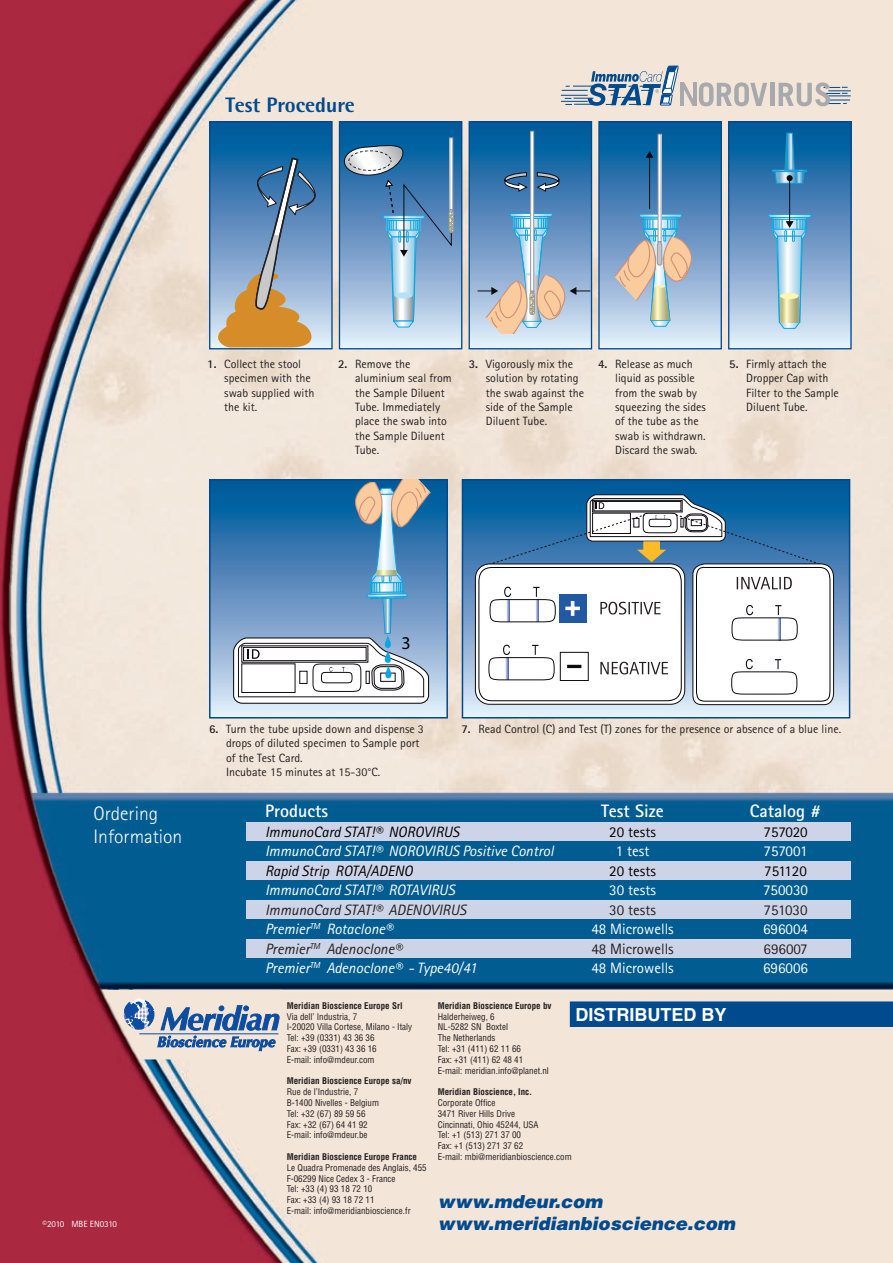
<style>
.page{position:relative;width:893px;height:1263px;background:#fff}
.page>*{position:absolute;margin:0;border:0;box-sizing:border-box;transform-origin:0 0}
.t1{font:800 21px "Rotis Semi Sans";color:#004a8d}
.t2{font:300 19.5px/23.4px "Rotis Sans Serif";color:#fff}
.t3{font:italic 900 18px/21.6px "Helvetica";color:#004a8d}
.t4{font:700 18px "Rotis Sans Serif";color:#fff}
.t5{font:700 18px "Helvetica";color:#fff}
.t6{font:18px "Myriad";color:#000}
.t7{font:italic 15px "Rotis Sans Serif";color:#fff}
.t8{font:15px "Rotis Sans Serif";color:#fff}
.t9{font:italic 15px "Rotis Sans Serif";color:#231f20}
.t10{font:italic 15px "Rotis Sans Serif";color:#000}
.t11{font:15px "Rotis Sans Serif";color:#231f20}
.t12{font:15px "Rotis Sans Serif";color:#000}
.t13{font:12px/14.4px "Rotis Sans Serif";color:#231f20}
.t14{font:condensed 9px/10.8px "Helvetica";color:#231f20}
.t15{font:700 condensed 9px "Helvetica";color:#231f20}
.t16{font:9px "Rotis Sans Serif";color:#fff}
.s1{font-weight:700}
</style>
<div class="page">
<img style="left:0;top:0;width:893px;height:1263px">
<img style="left:103px;top:990px;width:179px;height:69px">
<div style="left:570px;top:1001px;width:323px;height:26px;background:#004a8d"></div>
<div style="left:247px;top:822px;width:604px;height:19px;background:#cdd4e7"></div>
<svg style="left:123px;top:987px;width:156px;height:202px;background:#b69da7"></svg>
<hr style="left:770px;top:83px;width:4px;height:23px;background:#a8a9ad">
<svg style="left:561px;top:65px;width:206px;height:47px;background:#c5c6c8"></svg>
<svg style="left:779px;top:82px;width:71px;height:24px;background:#c6c4c2"></svg>
<div style="left:247px;top:861px;width:604px;height:19px;background:#cdd4e7"></div>
<div style="left:247px;top:900px;width:604px;height:18px;background:#cdd4e7"></div>
<div style="left:247px;top:939px;width:604px;height:18px;background:#cdd4e7"></div>
<svg style="left:465px;top:482px;width:382px;height:233px;background:#669bc3"></svg>
<div style="left:462px;top:479px;width:388px;height:239px;border:2px solid #01498e"></div>
<svg style="left:212px;top:482px;width:233px;height:233px;background:#81abd0"></svg>
<div style="left:209px;top:479px;width:239px;height:239px;border:2px solid #01498e"></div>
<svg style="left:233px;top:479px;width:199px;height:225px"></svg>
<svg style="left:471px;top:123px;width:119px;height:224px;background:#4182b5"></svg>
<div style="left:469px;top:121px;width:123px;height:228px;border:1px solid #01498e"></div>
<svg style="left:600px;top:123px;width:120px;height:224px;background:#578fbe"></svg>
<div style="left:598px;top:121px;width:124px;height:228px;border:1px solid #01498e"></div>
<div style="left:729px;top:122px;width:122px;height:227px;background:linear-gradient(to bottom,#004d94,#e2e6f7)"></div>
<div style="left:728px;top:121px;width:124px;height:228px;border:1px solid #01498e"></div>
<svg style="left:341px;top:123px;width:119px;height:224px;background:#6a9ec7"></svg>
<div style="left:339px;top:121px;width:123px;height:228px;border:1px solid #01498e"></div>
<svg style="left:211px;top:123px;width:120px;height:224px;background:#317ab0"></svg>
<div style="left:209px;top:121px;width:124px;height:228px;border:1px solid #01498e"></div>
<div style="left:449px;top:137px;width:4px;height:73px;border:1px solid #93969d"></div>
<svg style="left:344px;top:143px;width:110px;height:185px;background:#78a2c7"></svg>
<svg style="left:536px;top:172px;width:24px;height:21px"></svg>
<svg style="left:504px;top:172px;width:24px;height:21px"></svg>
<div style="left:530px;top:131px;width:4px;height:161px;border:1px solid #93969d"></div>
<svg style="left:477px;top:213px;width:113px;height:120px;background:#9fb4c9"></svg>
<hr style="left:649px;top:157px;width:1px;height:52px;background:#0f0c12">
<svg style="left:646px;top:151px;width:8px;height:7px"></svg>
<div style="left:658px;top:134px;width:3px;height:108px;border:1px solid #93969d"></div>
<svg style="left:613px;top:214px;width:80px;height:113px;background:#aebcc4"></svg>
<div style="left:772px;top:170px;width:35px;height:2px;border:1px solid #159bd8"></div>
<hr style="left:789px;top:178px;width:1px;height:44px;background:#0f0c12">
<svg style="left:774px;top:132px;width:31px;height:52px;background:#3185b6"></svg>
<svg style="left:767px;top:214px;width:45px;height:115px;background:#9bc4d9"></svg>
<svg style="left:208px;top:157px;width:109px;height:190px;background:#8093a1"></svg>
<svg style="left:478px;top:494px;width:356px;height:211px"></svg>
<h1 class="t1" style="left:225px;top:92px;width:131px">Test Procedure</h1>
<p class="t13" style="left:224px;top:356px;width:92px;text-indent:-17px"><span class="s1">1.</span> Collect the stool specimen with the swab supplied with the kit.</p>
<p class="t13" style="left:355px;top:356px;width:98px;text-indent:-17px"><span class="s1">2.</span> Remove the aluminium seal from the Sample Diluent<br>Tube. Immediately place the swab into the Sample Diluent<br>Tube.</p>
<p class="t13" style="left:486px;top:356px;width:100px;text-indent:-17px"><span class="s1">3.</span> Vigorously mix the solution by rotating the swab against the side of the Sample<br>Diluent Tube.</p>
<p class="t13" style="left:615px;top:356px;width:92px;text-indent:-17px"><span class="s1">4.</span> Release as much liquid as possible from the swab by squeezing the sides of the tube as the swab is withdrawn.<br>Discard the swab.</p>
<p class="t13" style="left:746px;top:356px;width:94px;text-indent:-17px"><span class="s1">5.</span> Firmly attach the<br>Dropper Cap with<br>Filter to the Sample<br>Diluent Tube.</p>
<h3 class="t6" style="left:401px;top:634px;width:11px">3</h3>
<h2 class="t2" style="left:94px;top:801px;width:90px">Ordering<br>Information</h2>
<p class="t16" style="left:43px;top:1219px;width:76px">©2010 MBE EN0310</p>
<p class="t13" style="left:226px;top:721px;width:199px;text-indent:-17px"><span class="s1">6.</span> Turn the tube upside down and dispense 3 drops of diluted specimen to Sample port of the Test Card.<br>Incubate 15 minutes at 15-30°C.</p>
<p class="t13" style="left:461px;top:721px;width:381px"><span class="s1">7.</span> Read Control (C) and Test (T) zones for the presence or absence of a blue line.</p>
<h3 class="t4" style="left:265px;top:800px;width:64px">Products</h3>
<h3 class="t4" style="left:601px;top:800px;width:64px">Test Size</h3>
<h3 class="t4" style="left:750px;top:800px;width:73px">Catalog #</h3>
<p class="t10" style="left:265px;top:823px;width:196px">ImmunoCard STAT!® NOROVIRUS</p>
<p class="t12" style="left:609px;top:823px;width:48px">20 tests</p>
<p class="t12" style="left:763px;top:823px;width:46px">757020</p>
<p class="t7" style="left:265px;top:842px;width:290px">ImmunoCard STAT!® NOROVIRUS Positive Control</p>
<p class="t8" style="left:616px;top:842px;width:35px">1 test</p>
<p class="t8" style="left:764px;top:842px;width:45px">757001</p>
<p class="t10" style="left:265px;top:862px;width:149px">Rapid Strip ROTA/ADENO</p>
<p class="t12" style="left:609px;top:862px;width:48px">20 tests</p>
<p class="t12" style="left:764px;top:862px;width:44px">751120</p>
<p class="t7" style="left:265px;top:881px;width:191px">ImmunoCard STAT!® ROTAVIRUS</p>
<p class="t8" style="left:609px;top:881px;width:48px">30 tests</p>
<p class="t8" style="left:763px;top:881px;width:46px">750030</p>
<p class="t9" style="left:265px;top:901px;width:203px">ImmunoCard STAT!® ADENOVIRUS</p>
<p class="t11" style="left:609px;top:901px;width:48px">30 tests</p>
<p class="t11" style="left:764px;top:901px;width:45px">751030</p>
<p class="t7" style="left:265px;top:920px;width:129px">Premier<sup>TM</sup> Rotaclone®</p>
<p class="t8" style="left:591px;top:920px;width:84px">48 Microwells</p>
<p class="t8" style="left:763px;top:920px;width:46px">696004</p>
<p class="t9" style="left:265px;top:940px;width:138px">Premier<sup>TM</sup> Adenoclone®</p>
<p class="t11" style="left:591px;top:940px;width:84px">48 Microwells</p>
<p class="t11" style="left:763px;top:940px;width:46px">696007</p>
<p class="t7" style="left:265px;top:959px;width:214px">Premier<sup>TM</sup> Adenoclone® - Type40/41</p>
<p class="t8" style="left:591px;top:959px;width:84px">48 Microwells</p>
<p class="t8" style="left:763px;top:959px;width:46px">696006</p>
<p class="t15" style="left:287px;top:1000px;width:117px">Meridian Bioscience Europe Srl</p>
<p class="t14" style="left:287px;top:1011px;width:127px">Via dell’ Industria, 7<br>I-20020 Villa Cortese, Milano - Italy<br>Tel: +39 (0331) 43 36 36<br>Fax: +39 (0331) 43 36 16<br>E-mail: info@mdeur.com</p>
<p class="t15" style="left:287px;top:1076px;width:126px">Meridian Bioscience Europe sa/nv</p>
<p class="t14" style="left:287px;top:1086px;width:94px">Rue de l’Industrie, 7<br>B-1400 Nivelles - Belgium<br>Tel: +32 (67) 89 59 56<br>Fax: +32 (67) 64 41 92<br>E-mail: info@mdeur.be</p>
<p class="t15" style="left:287px;top:1151px;width:132px">Meridian Bioscience Europe France</p>
<p class="t14" style="left:287px;top:1162px;width:141px">Le Quadra Promenade des Anglais, 455<br>F-06299 Nice Cedex 3 - France<br>Tel: +33 (4) 93 18 72 10<br>Fax: +33 (4) 93 18 72 11<br>E-mail: info@meridianbioscience.fr</p>
<p class="t15" style="left:438px;top:1000px;width:115px">Meridian Bioscience Europe bv</p>
<p class="t14" style="left:438px;top:1011px;width:113px">Halderheiweg, 6<br>NL-5282 SN Boxtel<br>The Netherlands<br>Tel: +31 (411) 62 11 66<br>Fax: +31 (411) 62 48 41<br>E-mail: meridian.info@planet.nl</p>
<p class="t15" style="left:438px;top:1086px;width:96px">Meridian Bioscience, Inc.</p>
<p class="t14" style="left:438px;top:1097px;width:135px">Corporate Office<br>3471 River Hills Drive<br>Cincinnati, Ohio 45244, USA<br>Tel: +1 (513) 271 37 00<br>Fax: +1 (513) 271 37 62<br>E-mail: mbi@meridianbioscience.com</p>
<h3 class="t5" style="left:575px;top:998px;width:153px">DISTRIBUTED BY</h3>
<h3 class="t3" style="left:438px;top:1191px;width:299px">www.mdeur.com www.meridianbioscience.com</h3>
</div>
